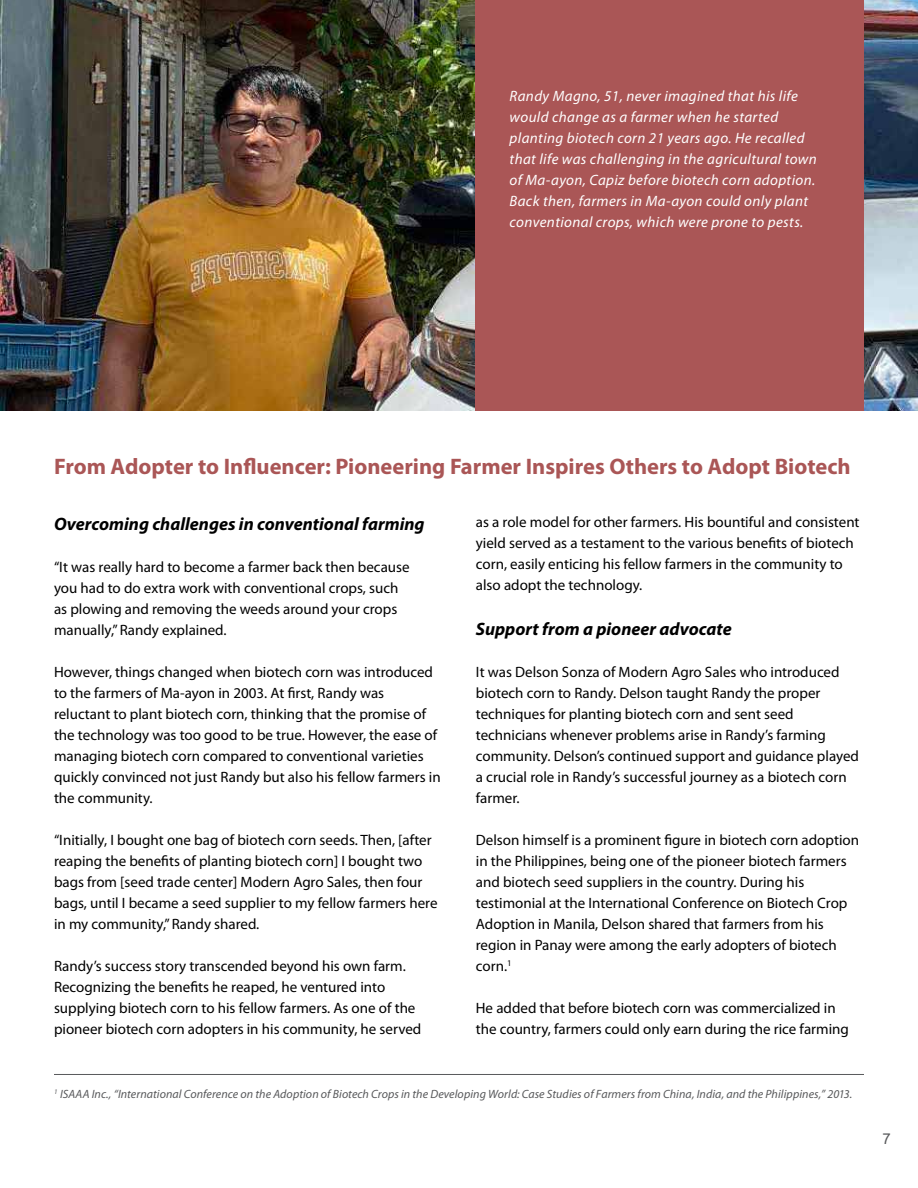
<style>
.page{position:relative;width:918px;height:1188px;background:#fff}
.page>*{position:absolute;margin:0;border:0;box-sizing:border-box;transform-origin:0 0}
.t1{font:700 22.5px "Myriad Pro";color:#aa5656}
.t2{font:italic 700 18px "Myriad Pro";color:#000}
.t3{font:15px/21px "Myriad Pro";color:#000}
.t4{font:italic 15px/21px "Myriad Pro";letter-spacing:.025em;color:#fff}
.t5{font:15px "Arial";color:#58595b}
.t6{font:italic 12px "Myriad Pro";letter-spacing:.005em;color:#58595b}
</style>
<div class="page">
<img style="left:0;top:0;width:918px;height:410px">
<div style="left:476px;top:0;width:388px;height:410px;background:#aa5656"></div>
<hr style="left:54px;top:1074px;width:810px;height:1px;background:#58595b">
<p class="t4" style="left:510px;top:85px;width:309px">Randy Magno, 51, never imagined that his life would change as a farmer when he started planting biotech corn 21 years ago. He recalled that life was challenging in the agricultural town of Ma-ayon, Capiz before biotech corn adoption.<br>Back then, farmers in Ma-ayon could only plant conventional crops, which were prone to pests.</p>
<h1 class="t1" style="left:54px;top:451px;width:798px">From Adopter to Influencer: Pioneering Farmer Inspires Others to Adopt Biotech</h1>
<p class="t3" style="left:476px;top:512px;width:385px">as a role model for other farmers. His bountiful and consistent yield served as a testament to the various benefits of biotech corn, easily enticing his fellow farmers in the community to also adopt the technology.</p>
<p class="t2" style="left:476px;top:618px;width:257px">Support from a pioneer advocate</p>
<p class="t3" style="left:476px;top:662px;width:385px">It was Delson Sonza of Modern Agro Sales who introduced biotech corn to Randy. Delson taught Randy the proper techniques for planting biotech corn and sent seed technicians whenever problems arise in Randy’s farming community. Delson’s continued support and guidance played a crucial role in Randy’s successful journey as a biotech corn farmer.</p>
<p class="t3" style="left:476px;top:830px;width:385px">Delson himself is a prominent figure in biotech corn adoption in the Philippines, being one of the pioneer biotech farmers and biotech seed suppliers in the country. During his testimonial at the International Conference on Biotech Crop Adoption in Manila, Delson shared that farmers from his region in Panay were among the early adopters of biotech corn.<sup>1</sup></p>
<p class="t3" style="left:476px;top:998px;width:375px">He added that before biotech corn was commercialized in the country, farmers could only earn during the rice farming</p>
<p class="t2" style="left:54px;top:512px;width:372px">Overcoming challenges in conventional farming</p>
<p class="t3" style="left:54px;top:556px;width:357px">“It was really hard to become a farmer back then because you had to do extra work with conventional crops, such as plowing and removing the weeds around your crops manually,” Randy explained.</p>
<p class="t3" style="left:54px;top:661px;width:388px">However, things changed when biotech corn was introduced to the farmers of Ma-ayon in 2003. At first, Randy was reluctant to plant biotech corn, thinking that the promise of the technology was too good to be true. However, the ease of managing biotech corn compared to conventional varieties quickly convinced not just Randy but also his fellow farmers in the community.</p>
<p class="t3" style="left:54px;top:829px;width:385px">“Initially, I bought one bag of biotech corn seeds. Then, [after reaping the benefits of planting biotech corn] I bought two bags from [seed trade center] Modern Agro Sales, then four bags, until I became a seed supplier to my fellow farmers here in my community,” Randy shared.</p>
<p class="t3" style="left:54px;top:955px;width:369px">Randy’s success story transcended beyond his own farm.<br>Recognizing the benefits he reaped, he ventured into supplying biotech corn to his fellow farmers. As one of the pioneer biotech corn adopters in his community, he served</p>
<p class="t6" style="left:54px;top:1087px;width:800px"><sup>1</sup> ISAAA Inc., “International Conference on the Adoption of Biotech Crops in the Developing World: Case Studies of Farmers from China, India, and the Philippines,” 2013.</p>
<p class="t5" style="left:883px;top:1128px;width:10px">7</p>
</div>
